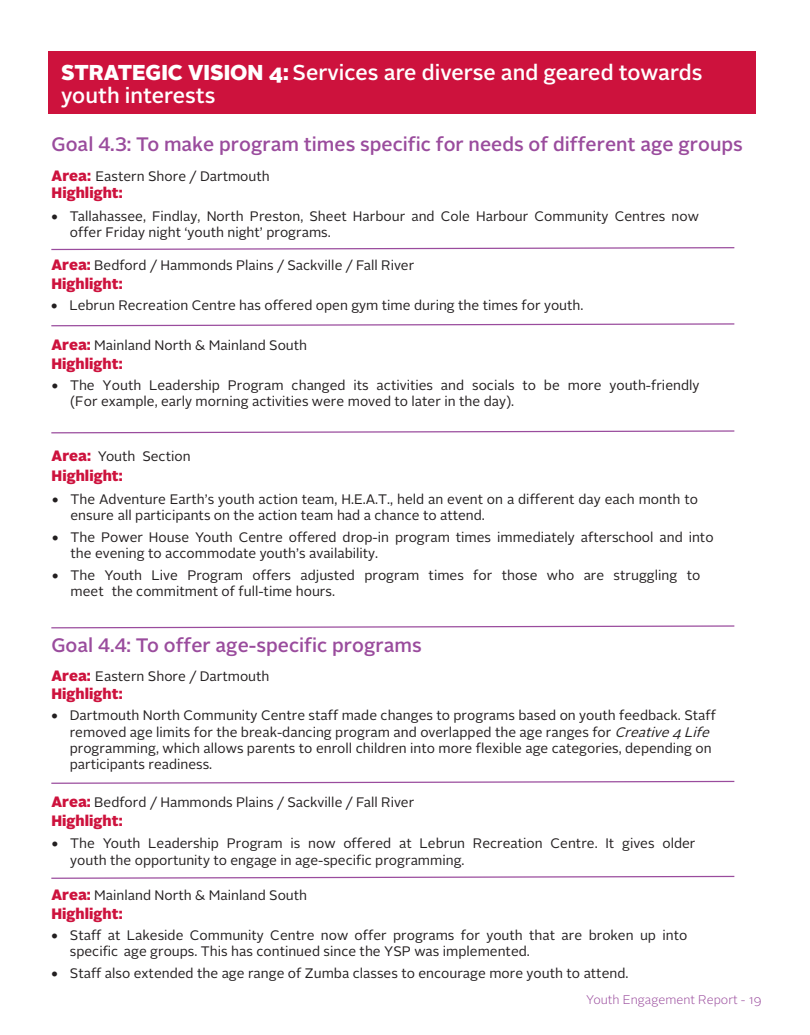
<style>
.page{position:relative;width:810px;height:1035px;background:#fff}
.page>*{position:absolute;margin:0;border:0;box-sizing:border-box;transform-origin:0 0}
.t1{font:500 21.5px/22.6px "Alright Sans";color:#fff}
.t2{font:500 19.5px "Alright Sans";color:#9a4c9d}
.t3{font:900 15px "Alright Sans";color:#cd123d}
.t4{font:13.75px/16.2px "Alright Sans";color:#231f20}
.t5{font:300 12.5px "Alright Sans";color:#9a4c9d}
.s1{font-weight:900}
.s2{font-weight:900;font-size:15px;color:#cd123d}
.s3{font-style:italic}
</style>
<div class="page">
<svg style="left:51px;top:247px;width:684px;height:4px"></svg>
<svg style="left:51px;top:323px;width:684px;height:4px"></svg>
<svg style="left:51px;top:430px;width:684px;height:4px"></svg>
<div style="left:49px;top:51px;width:707px;height:63px;background:#cd123d"></div>
<svg style="left:51px;top:625px;width:684px;height:4px"></svg>
<svg style="left:51px;top:780px;width:684px;height:4px"></svg>
<svg style="left:51px;top:875px;width:684px;height:4px"></svg>
<p class="t1" style="left:61px;top:61px;width:643px"><span class="s1">STRATEGIC VISION 4:</span> Services are diverse and geared towards youth interests</p>
<p class="t2" style="left:52px;top:131px;width:693px">Goal 4.3: To make program times specific for needs of different age groups</p>
<p class="t4" style="left:52px;top:168px;width:220px"><span class="s2">Area:</span> Eastern Shore / Dartmouth</p>
<p class="t3" style="left:52px;top:182px;width:73px">Highlight:</p>
<p class="t4" style="left:70px;top:208px;width:630px;text-indent:-18px">• Tallahassee, Findlay, North Preston, Sheet Harbour and Cole Harbour Community Centres now offer Friday night ‘youth night’ programs.</p>
<p class="t4" style="left:51px;top:258px;width:364px"><span class="s2">Area:</span> Bedford / Hammonds Plains / Sackville / Fall River</p>
<p class="t3" style="left:51px;top:273px;width:73px">Highlight:</p>
<p class="t4" style="left:51px;top:297px;width:534px">• Lebrun Recreation Centre has offered open gym time during the times for youth.</p>
<p class="t4" style="left:51px;top:338px;width:257px"><span class="s2">Area:</span> Mainland North &amp; Mainland South</p>
<p class="t3" style="left:51px;top:353px;width:73px">Highlight:</p>
<p class="t4" style="left:70px;top:378px;width:631px;line-height:15.9px;text-indent:-18px">• The Youth Leadership Program changed its activities and socials to be more youth-friendly (For example, early morning activities were moved to later in the day).</p>
<p class="t4" style="left:52px;top:448px;width:141px"><span class="s2">Area:</span> Youth Section</p>
<p class="t3" style="left:52px;top:465px;width:73px">Highlight:</p>
<p class="t4" style="left:71px;top:491px;width:629px;text-indent:-18px">• The Adventure Earth’s youth action team, H.E.A.T., held an event on a different day each month to ensure all participants on the action team had a chance to attend.</p>
<p class="t4" style="left:71px;top:530px;width:645px;line-height:15.9px;text-indent:-18px">• The Power House Youth Centre offered drop-in program times immediately afterschool and into the evening to accommodate youth’s availability.</p>
<p class="t4" style="left:71px;top:568px;width:631px;line-height:15.9px;text-indent:-18px">• The Youth Live Program offers adjusted program times for those who are struggling to meet the commitment of full-time hours.</p>
<p class="t2" style="left:51px;top:631px;width:372px">Goal 4.4: To offer age-specific programs</p>
<p class="t4" style="left:51px;top:668px;width:220px"><span class="s2">Area:</span> Eastern Shore / Dartmouth</p>
<p class="t3" style="left:51px;top:683px;width:73px">Highlight:</p>
<p class="t4" style="left:70px;top:707px;width:648px;text-indent:-18px">• Dartmouth North Community Centre staff made changes to programs based on youth feedback. Staff removed age limits for the break-dancing program and overlapped the age ranges for <span class="s3">Creative4Life </span>programming, which allows parents to enroll children into more flexible age categories, depending on participants readiness.</p>
<p class="t4" style="left:51px;top:795px;width:364px"><span class="s2">Area:</span> Bedford / Hammonds Plains / Sackville / Fall River</p>
<p class="t3" style="left:51px;top:810px;width:73px">Highlight:</p>
<p class="t4" style="left:70px;top:835px;width:627px;line-height:16.8px;text-indent:-18px">• The Youth Leadership Program is now offered at Lebrun Recreation Centre. It gives older youth the opportunity to engage in age-specific programming.</p>
<p class="t4" style="left:51px;top:888px;width:257px"><span class="s2">Area:</span> Mainland North &amp; Mainland South</p>
<p class="t3" style="left:51px;top:903px;width:73px">Highlight:</p>
<p class="t4" style="left:70px;top:927px;width:619px;text-indent:-18px">• Staff at Lakeside Community Centre now offer programs for youth that are broken up into specific age groups. This has continued since the YSP was implemented.</p>
<p class="t4" style="left:52px;top:966px;width:578px">• Staff also extended the age range of Zumba classes to encourage more youth to attend.</p>
<p class="t5" style="left:586px;top:991px;width:177px">Youth Engagement Report - 19</p>
</div>
